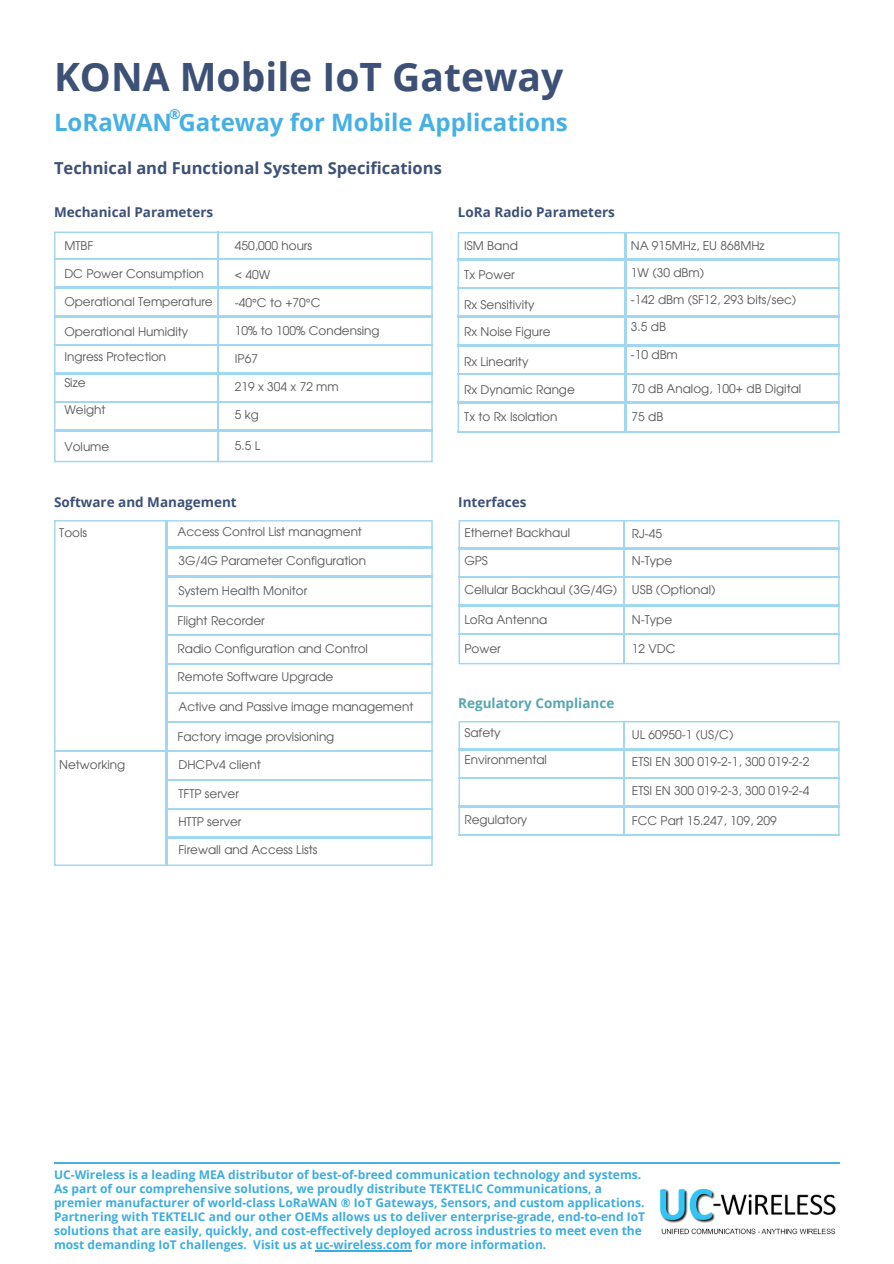
<style>
.page{position:relative;width:894px;height:1264px;background:#fff}
.page>*{position:absolute;margin:0;border:0;box-sizing:border-box;transform-origin:0 0}
.t1{font:700 39px "Open Sans";color:#3d5076}
.t2{font:700 24px "Open Sans";color:#46b0e4}
.t3{font:700 16.5px "Open Sans";color:#3d5076}
.t4{font:700 13.95px "Open Sans";color:#46b0e4}
.t5{font:700 13.5px "Open Sans";color:#3d5076}
.t6{font:700 13.5px "Open Sans";color:#56a7b1}
.t7{font:12px "Evolventa";color:#575858}
.t8{font:700 12px/14px "Open Sans";color:#3cadde}
</style>
<div class="page">
<svg style="left:54px;top:520px;width:378px;height:346px"></svg>
<hr style="left:165px;top:520px;width:2px;height:345px;background:#a2d7f1">
<hr style="left:54px;top:750px;width:378px;height:1px;background:#a2d7f1">
<hr style="left:167px;top:547px;width:265px;height:1px;background:#a2d7f1">
<hr style="left:167px;top:576px;width:265px;height:1px;background:#a2d7f1">
<hr style="left:167px;top:605px;width:265px;height:1px;background:#a2d7f1">
<hr style="left:167px;top:634px;width:265px;height:1px;background:#a2d7f1">
<hr style="left:167px;top:663px;width:265px;height:1px;background:#a2d7f1">
<hr style="left:167px;top:692px;width:265px;height:1px;background:#a2d7f1">
<hr style="left:167px;top:721px;width:265px;height:1px;background:#a2d7f1">
<hr style="left:166px;top:779px;width:266px;height:1px;background:#a2d7f1">
<hr style="left:166px;top:808px;width:266px;height:1px;background:#a2d7f1">
<hr style="left:166px;top:836px;width:266px;height:2px;background:#a2d7f1">
<svg style="left:54px;top:231px;width:378px;height:231px"></svg>
<hr style="left:217px;top:232px;width:1px;height:229px;background:#a2d7f1">
<hr style="left:54px;top:258px;width:378px;height:2px;background:#a2d7f1">
<hr style="left:54px;top:287px;width:378px;height:1px;background:#a2d7f1">
<hr style="left:54px;top:315px;width:378px;height:2px;background:#a2d7f1">
<hr style="left:54px;top:344px;width:378px;height:1px;background:#a2d7f1">
<hr style="left:54px;top:372px;width:378px;height:2px;background:#a2d7f1">
<hr style="left:54px;top:401px;width:378px;height:1px;background:#a2d7f1">
<hr style="left:54px;top:430px;width:378px;height:1px;background:#a2d7f1">
<hr style="left:54px;top:1162px;width:785px;height:1px;background:#46b0e4">
<svg style="left:458px;top:520px;width:381px;height:144px"></svg>
<hr style="left:623px;top:520px;width:1px;height:143px;background:#a2d7f1">
<hr style="left:458px;top:548px;width:381px;height:1px;background:#a2d7f1">
<hr style="left:458px;top:576px;width:381px;height:2px;background:#a2d7f1">
<hr style="left:458px;top:604px;width:381px;height:2px;background:#a2d7f1">
<hr style="left:458px;top:633px;width:381px;height:1px;background:#a2d7f1">
<svg style="left:458px;top:721px;width:381px;height:113px"></svg>
<hr style="left:623px;top:721px;width:1px;height:113px;background:#a2d7f1">
<hr style="left:458px;top:749px;width:381px;height:1px;background:#a2d7f1">
<hr style="left:458px;top:777px;width:381px;height:1px;background:#a2d7f1">
<hr style="left:458px;top:805px;width:381px;height:2px;background:#a2d7f1">
<hr style="left:458px;top:834px;width:381px;height:1px;background:#a2d7f1">
<svg style="left:457px;top:232px;width:382px;height:199px"></svg>
<hr style="left:624px;top:232px;width:2px;height:200px;background:#a2d7f1">
<hr style="left:457px;top:259px;width:382px;height:1px;background:#a2d7f1">
<hr style="left:457px;top:287px;width:382px;height:2px;background:#a2d7f1">
<hr style="left:457px;top:316px;width:382px;height:1px;background:#a2d7f1">
<hr style="left:457px;top:344px;width:382px;height:2px;background:#a2d7f1">
<hr style="left:457px;top:373px;width:382px;height:1px;background:#a2d7f1">
<hr style="left:457px;top:401px;width:382px;height:2px;background:#a2d7f1">
<hr style="left:457px;top:431px;width:382px;height:2px;background:#a2d7f1">
<img style="left:659px;top:1188px;width:177px;height:47px">
<hr style="left:315px;top:1250px;width:96px;height:1px;background:#3cadde">
<h1 class="t1" style="left:54px;top:49px;width:510px">KONA Mobile IoT Gateway</h1>
<h2 class="t2" style="left:54px;top:105px;width:515px">LoRaWAN Gateway for Mobile Applications</h2>
<p class="t4" style="left:169px;top:104px;width:13px">®</p>
<h3 class="t3" style="left:54px;top:157px;width:389px">Technical and Functional System Specifications</h3>
<h4 class="t5" style="left:54px;top:202px;width:161px">Mechanical Parameters</h4>
<p class="t7" style="left:64px;top:240px;width:30px">MTBF</p>
<p class="t7" style="left:64px;top:268px;width:141px">DC Power Consumption</p>
<p class="t7" style="left:64px;top:296px;width:150px">Operational Temperature</p>
<h5 class="t7" style="left:64px;top:326px;width:125px">Operational Humidity</h5>
<h4 class="t7" style="left:64px;top:351px;width:103px">Ingress Protection</h4>
<p class="t7" style="left:64px;top:377px;width:23px">Size</p>
<p class="t7" style="left:64px;top:404px;width:43px">Weight</p>
<p class="t7" style="left:64px;top:441px;width:46px">Volume</p>
<p class="t7" style="left:235px;top:241px;width:79px">450,000 hours</p>
<p class="t7" style="left:235px;top:269px;width:37px">&lt; 40W</p>
<p class="t7" style="left:235px;top:297px;width:87px">-40°C to +70°C</p>
<p class="t7" style="left:235px;top:325px;width:146px">10% to 100% Condensing</p>
<p class="t7" style="left:235px;top:353px;width:25px">IP67</p>
<p class="t7" style="left:235px;top:381px;width:105px">219 x 304 x 72 mm</p>
<p class="t7" style="left:235px;top:410px;width:26px">5 kg</p>
<p class="t7" style="left:235px;top:440px;width:27px">5.5 L</p>
<p class="t5" style="left:458px;top:202px;width:158px">LoRa Radio Parameters</p>
<p class="t7" style="left:464px;top:240px;width:55px">ISM Band</p>
<p class="t7" style="left:464px;top:269px;width:52px">Tx Power</p>
<p class="t7" style="left:464px;top:299px;width:72px">Rx Sensitivity</p>
<p class="t7" style="left:464px;top:326px;width:88px">Rx Noise Figure</p>
<p class="t7" style="left:464px;top:356px;width:66px">Rx Linearity</p>
<p class="t7" style="left:464px;top:384px;width:112px">Rx Dynamic Range</p>
<p class="t7" style="left:464px;top:411px;width:95px">Tx to Rx Isolation</p>
<h5 class="t7" style="left:630px;top:240px;width:135px">NA 915MHz, EU 868MHz</h5>
<h5 class="t7" style="left:630px;top:267px;width:75px">1W (30 dBm)</h5>
<h5 class="t7" style="left:630px;top:294px;width:167px">-142 dBm (SF12, 293 bits/sec)</h5>
<h5 class="t7" style="left:630px;top:321px;width:36px">3.5 dB</h5>
<h4 class="t7" style="left:630px;top:349px;width:48px">-10 dBm</h4>
<p class="t7" style="left:631px;top:383px;width:171px">70 dB Analog, 100+ dB Digital</p>
<p class="t7" style="left:631px;top:411px;width:33px">75 dB</p>
<p class="t5" style="left:54px;top:492px;width:184px">Software and Management</p>
<p class="t5" style="left:458px;top:492px;width:70px">Interfaces</p>
<p class="t7" style="left:59px;top:527px;width:29px">Tools</p>
<p class="t7" style="left:59px;top:759px;width:67px">Networking</p>
<p class="t7" style="left:177px;top:527px;width:186px">Access Control List managment</p>
<p class="t7" style="left:178px;top:555px;width:189px">3G/4G Parameter Configuration</p>
<p class="t7" style="left:178px;top:585px;width:130px">System Health Monitor</p>
<p class="t7" style="left:177px;top:615px;width:89px">Flight Recorder</p>
<p class="t7" style="left:177px;top:643px;width:192px">Radio Configuration and Control</p>
<h4 class="t7" style="left:177px;top:671px;width:157px">Remote Software Upgrade</h4>
<p class="t7" style="left:178px;top:701px;width:236px">Active and Passive image management</p>
<p class="t7" style="left:177px;top:731px;width:158px">Factory image provisioning</p>
<p class="t7" style="left:178px;top:760px;width:84px">DHCPv4 client</p>
<p class="t7" style="left:178px;top:788px;width:62px">TFTP server</p>
<p class="t7" style="left:178px;top:816px;width:64px">HTTP server</p>
<p class="t7" style="left:178px;top:844px;width:140px">Firewall and Access Lists</p>
<h4 class="t7" style="left:464px;top:527px;width:107px">Ethernet Backhaul</h4>
<h4 class="t7" style="left:464px;top:555px;width:25px">GPS</h4>
<p class="t7" style="left:464px;top:584px;width:154px">Cellular Backhaul (3G/4G)</p>
<p class="t7" style="left:464px;top:614px;width:85px">LoRa Antenna</p>
<p class="t7" style="left:464px;top:643px;width:38px">Power</p>
<p class="t6" style="left:458px;top:693px;width:158px">Regulatory Compliance</p>
<p class="t7" style="left:464px;top:727px;width:38px">Safety</p>
<p class="t7" style="left:464px;top:754px;width:84px">Environmental</p>
<p class="t7" style="left:464px;top:814px;width:64px">Regulatory</p>
<p class="t7" style="left:631px;top:528px;width:32px">RJ-45</p>
<p class="t7" style="left:631px;top:555px;width:42px">N-Type</p>
<p class="t7" style="left:631px;top:584px;width:85px">USB (Optional)</p>
<p class="t7" style="left:631px;top:614px;width:42px">N-Type</p>
<p class="t7" style="left:631px;top:643px;width:45px">12 VDC</p>
<h5 class="t7" style="left:631px;top:729px;width:103px">UL 60950-1 (US/C)</h5>
<h5 class="t7" style="left:631px;top:756px;width:179px">ETSI EN 300 019-2-1, 300 019-2-2</h5>
<h5 class="t7" style="left:631px;top:785px;width:179px">ETSI EN 300 019-2-3, 300 019-2-4</h5>
<p class="t7" style="left:631px;top:815px;width:146px">FCC Part 15.247, 109, 209</p>
<p class="t8" style="left:54px;top:1167px;width:592px">UC-Wireless is a leading MEA distributor of best-of-breed communication technology and systems.<br>As part of our comprehensive solutions, we proudly distribute TEKTELIC Communications, a premier manufacturer of world-class LoRaWAN ® IoT Gateways, Sensors, and custom applications.<br>Partnering with TEKTELIC and our other OEMs allows us to deliver enterprise-grade, end-to-end IoT solutions that are easily, quickly, and cost-effectively deployed across industries to meet even the most demanding IoT challenges. Visit us at uc-wireless.com for more information.</p>
</div>
